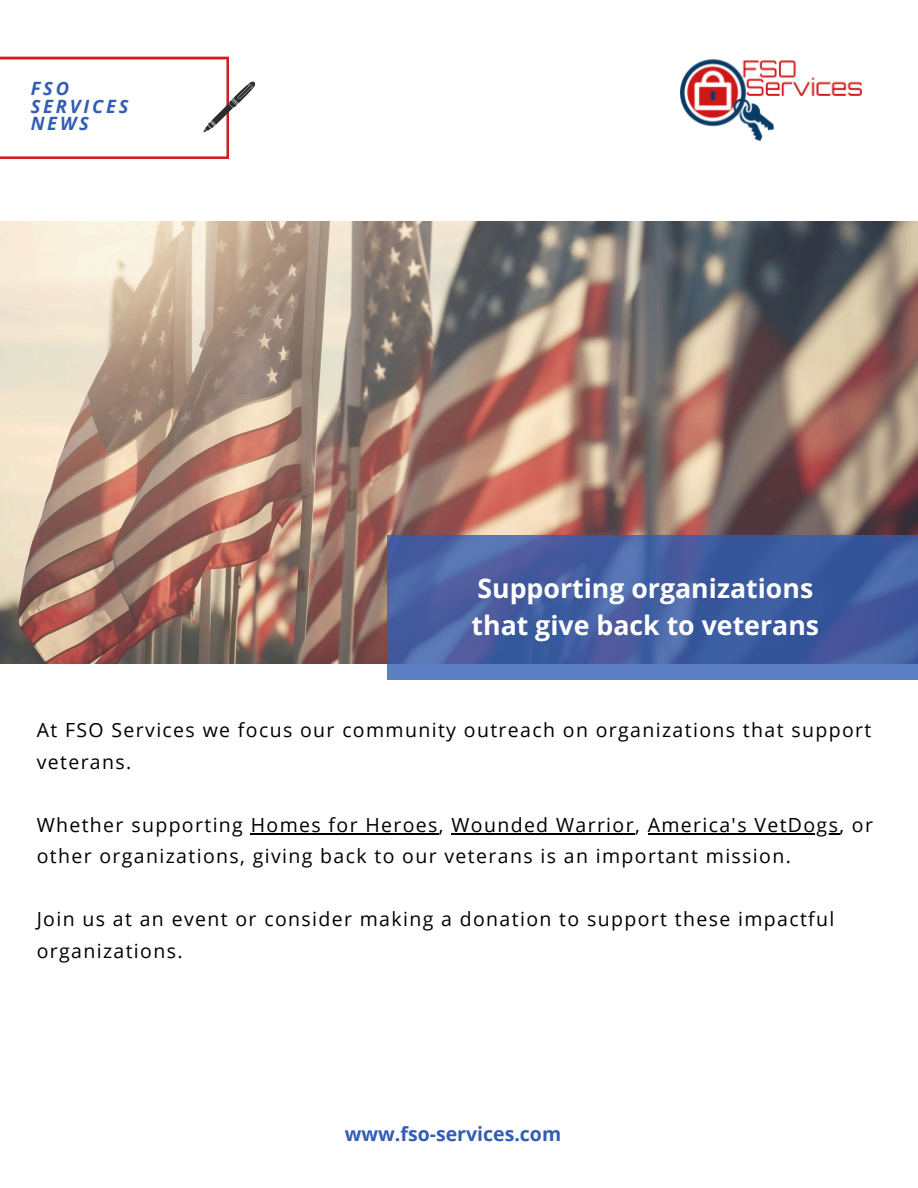
<style>
.page{position:relative;width:918px;height:1188px;background:#fff}
.page>*{position:absolute;margin:0;border:0;box-sizing:border-box;transform-origin:0 0}
.t1{font:700 26.7px/37px "Open Sans";color:#fff}
.t2{font:19.5px/31.5px "Open Sans";letter-spacing:.07em;color:#000}
.t3{font:700 19.5px "Open Sans";color:#315db4}
.t4{font:italic 700 18.3px/17.2px "Open Sans";letter-spacing:.15em;color:#315db4}
</style>
<div class="page">
<svg style="left:0;top:57px;width:256px;height:102px"></svg>
<img style="left:680px;top:59px;width:182px;height:82px">
<img style="left:0;top:221px;width:918px;height:442px">
<svg style="left:387px;top:535px;width:531px;height:144px;background:#4661a4"></svg>
<hr style="left:251px;top:833px;width:188px;height:1px;background:#000">
<hr style="left:451px;top:833px;width:184px;height:1px;background:#000">
<hr style="left:648px;top:833px;width:191px;height:1px;background:#000">
<h3 class="t4" style="left:31px;top:80px;width:99px">FSO<br>SERVICES<br>NEWS</h3>
<p class="t1" style="left:472px;top:569px;width:349px">Supporting organizations that give back to veterans</p>
<h1 class="t2" style="left:37px;top:714px;width:836px">At FSO Services we focus our community outreach on organizations that support veterans.</h1>
<p class="t2" style="left:37px;top:809px;width:838px">Whether supporting Homes for Heroes, Wounded Warrior, America's VetDogs, or</p>
<p class="t2" style="left:37px;top:840px;width:756px">other organizations, giving back to our veterans is an important mission.</p>
<p class="t2" style="left:37px;top:903px;width:799px">Join us at an event or consider making a donation to support these impactful organizations.</p>
<p class="t3" style="left:345px;top:1120px;width:218px">www.fso-services.com</p>
</div>
